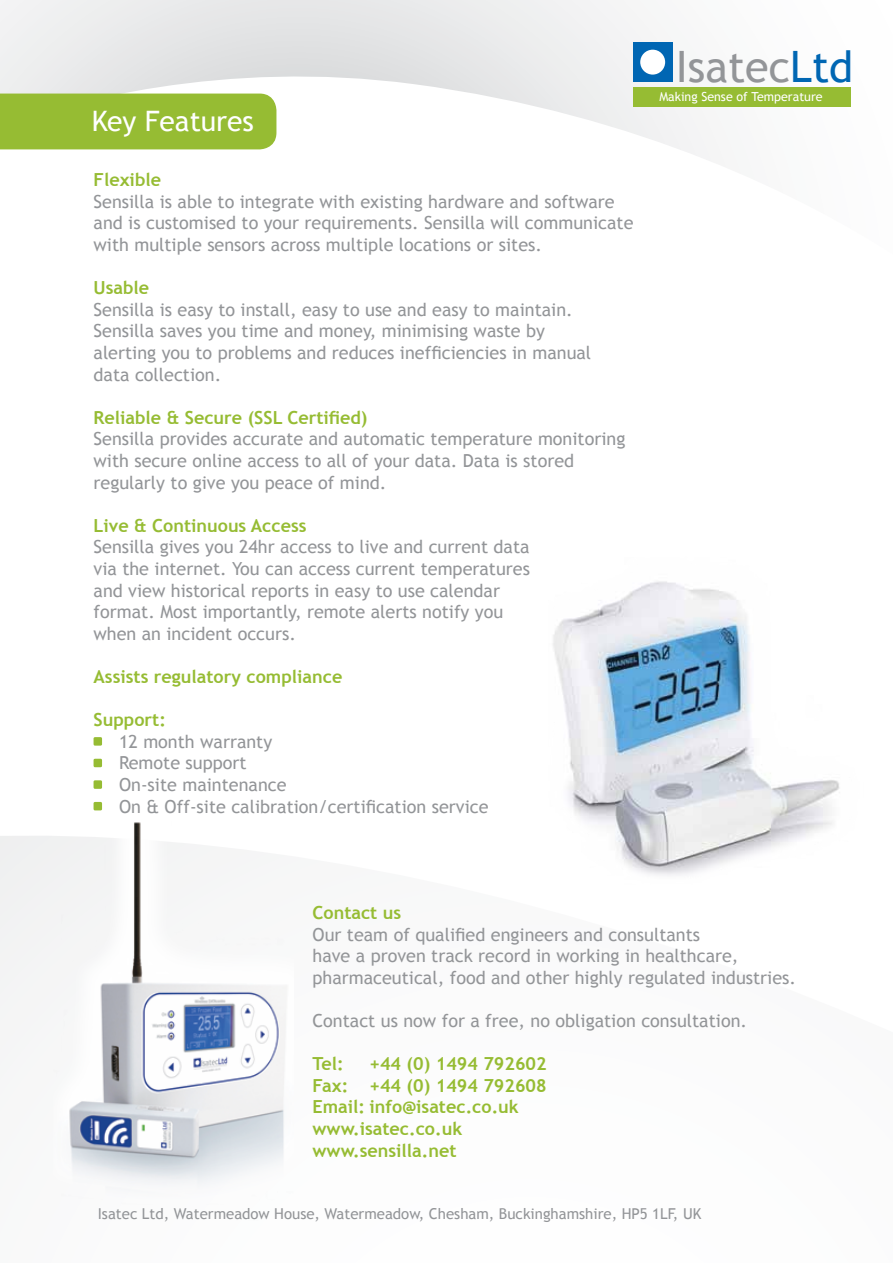
<style>
.page{position:relative;width:893px;height:1263px;background:#fff}
.page>*{position:absolute;margin:0;border:0;box-sizing:border-box;transform-origin:0 0}
.t1{font:43.2px "Trebuchet MS";color:#939598}
.t2{font:28.2px "Trebuchet MS";color:#fff}
.t3{font:18px/21.6px "Trebuchet MS";color:#939598}
.t4{font:700 18px/21.6px "Trebuchet MS";color:#96bc33}
.t5{font:15px "Trebuchet MS";color:#939598}
.t6{font:12.45px "Trebuchet MS";color:#fff}
.s1{color:#0066b3}
</style>
<div class="page">
<svg style="left:0;top:758px;width:103px;height:263px"></svg>
<svg style="left:0;top:0;width:851px;height:161px"></svg>
<div style="left:94px;top:737px;width:8px;height:9px;background:#96bc33;border-radius:2px"></div>
<div style="left:94px;top:759px;width:8px;height:8px;background:#96bc33;border-radius:2px"></div>
<div style="left:94px;top:780px;width:8px;height:9px;background:#96bc33;border-radius:2px"></div>
<div style="left:94px;top:802px;width:8px;height:8px;background:#96bc33;border-radius:2px"></div>
<img style="left:553px;top:581px;width:287px;height:295px">
<img style="left:54px;top:821px;width:233px;height:364px">
<div style="left:633px;top:43px;width:39px;height:39px;background:#0066b3"></div>
<div style="left:633px;top:87px;width:217px;height:20px;background:#96bc33"></div>
<div style="left:640px;top:50px;width:25px;height:25px;background:#fff;border-radius:50%"></div>
<div style="left:0;top:94px;width:276px;height:55px;background:#96bc33"></div>
<h2 class="t2" style="left:92px;top:105px;width:164px">Key Features</h2>
<p class="t4" style="left:94px;top:169px;width:69px">Flexible</p>
<p class="t3" style="left:94px;top:191px;width:541px">Sensilla is able to integrate with existing hardware and software and is customised to your requirements. Sensilla will communicate with multiple sensors across multiple locations or sites.</p>
<p class="t4" style="left:94px;top:277px;width:57px">Usable</p>
<p class="t3" style="left:94px;top:299px;width:499px">Sensilla is easy to install, easy to use and easy to maintain.<br>Sensilla saves you time and money, minimising waste by alerting you to problems and reduces inefficiencies in manual data collection.</p>
<p class="t4" style="left:94px;top:406px;width:275px">Reliable &amp; Secure (SSL Certified)</p>
<p class="t3" style="left:94px;top:428px;width:533px">Sensilla provides accurate and automatic temperature monitoring with secure online access to all of your data. Data is stored regularly to give you peace of mind.</p>
<p class="t4" style="left:94px;top:514px;width:214px">Live &amp; Continuous Access</p>
<p class="t3" style="left:94px;top:536px;width:438px">Sensilla gives you 24hr access to live and current data via the internet. You can access current temperatures and view historical reports in easy to use calendar format. Most importantly, remote alerts notify you when an incident occurs.</p>
<p class="t4" style="left:94px;top:666px;width:250px">Assists regulatory compliance</p>
<p class="t4" style="left:94px;top:709px;width:74px">Support:</p>
<p class="t3" style="left:119px;top:731px;width:371px">12 month warranty<br>Remote support<br>On-site maintenance<br>On &amp; Off-site calibration/certification service</p>
<h1 class="t1" style="left:676px;top:41px;width:179px">Isatec<span class="s1">Ltd</span></h1>
<p class="t6" style="left:659px;top:89px;width:165px">Making Sense of Temperature</p>
<p class="t4" style="left:313px;top:902px;width:90px">Contact us</p>
<p class="t3" style="left:313px;top:924px;width:485px">Our team of qualified engineers and consultants<br>have a proven track record in working in healthcare, pharmaceutical, food and other highly regulated industries.</p>
<p class="t3" style="left:313px;top:1010px;width:436px">Contact us now for a free, no obligation consultation.</p>
<p class="t4" style="left:313px;top:1053px;width:33px">Tel:</p>
<p class="t4" style="left:313px;top:1053px;width:236px;text-indent:57px">+44 (0) 1494 792602<br>Fax: +44 (0) 1494 792608<br>Email: info@isatec.co.uk www.isatec.co.uk www.sensilla.net</p>
<p class="t5" style="left:98px;top:1204px;width:605px">Isatec Ltd, Watermeadow House, Watermeadow, Chesham, Buckinghamshire, HP5 1LF, UK</p>
</div>
